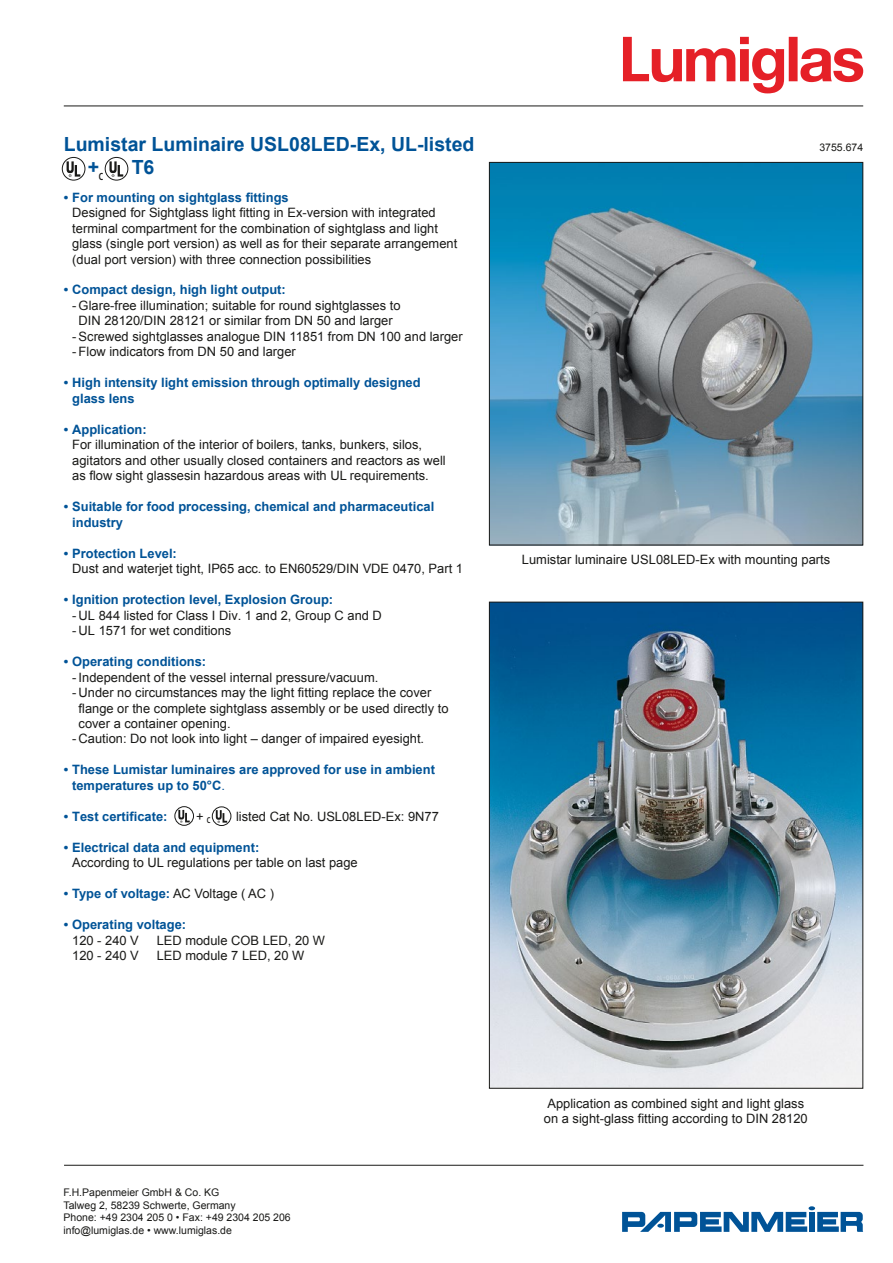
<style>
.page{position:relative;width:893px;height:1263px;background:#fff}
.page>*{position:absolute;margin:0;border:0;box-sizing:border-box;transform-origin:0 0}
.t1{font:700 19.5px/23.4px "Arial";color:#005397}
.t2{font:12.9px/15.5px "Arial";color:#1a1a18}
.t3{font:700 12.9px/15.5px "Arial";color:#005397}
.t4{font:10.5px/12.6px "Arial";color:#1a1a18}
.t5{font:700 10.05px "Frutiger";color:#1a1a18;scale:.7 1}
.t6{font:700 8.25px "Frutiger";color:#1a1a18;scale:.7 1}
.s1{font-weight:400}
.s2{font-weight:400;color:#1a1a18}
</style>
<div class="page">
<img style="left:491px;top:164px;width:370px;height:379px">
<div style="left:489px;top:162px;width:374px;height:383px;border:1px solid #1a1a18"></div>
<img style="left:491px;top:604px;width:370px;height:483px">
<div style="left:62px;top:157px;width:23px;height:24px;border:1px solid #1a1a18;border-radius:50%"></div>
<svg style="left:67px;top:161px;width:13px;height:16px"></svg>
<div style="left:105px;top:157px;width:23px;height:24px;border:1px solid #1a1a18;border-radius:50%"></div>
<svg style="left:109px;top:161px;width:14px;height:16px"></svg>
<div style="left:174px;top:806px;width:20px;height:20px;border:1px solid #1a1a18;border-radius:50%"></div>
<svg style="left:178px;top:810px;width:12px;height:13px"></svg>
<div style="left:212px;top:806px;width:19px;height:20px;border:1px solid #1a1a18;border-radius:50%"></div>
<svg style="left:216px;top:810px;width:11px;height:13px"></svg>
<hr style="left:64px;top:1165px;width:799px;height:1px;background:#1a1a18">
<svg style="left:622px;top:1206px;width:241px;height:26px"></svg>
<hr style="left:64px;top:106px;width:799px;height:1px;background:#1a1a18">
<svg style="left:623px;top:37px;width:240px;height:56px"></svg>
<h1 class="t1" style="left:88px;top:133px;width:388px;text-indent:-24px">Lumistar Luminaire USL08LED-Ex, UL-listed +</h1>
<h1 class="t1" style="left:132px;top:156px;width:24px">T6</h1>
<p class="t3" style="left:64px;top:190px;width:226px">• For mounting on sightglass fittings</p>
<p class="t2" style="left:72px;top:205px;width:386px">Designed for Sightglass light fitting in Ex-version with integrated terminal compartment for the combination of sightglass and light glass (single port version) as well as for their separate arrangement (dual port version) with three connection possibilities</p>
<p class="t3" style="left:64px;top:283px;width:224px">• Compact design, high light output:</p>
<p class="t2" style="left:72px;top:298px;width:330px;text-align:center">- Glare-free illumination; suitable for round sightglasses to<br>DIN 28120/DIN 28121 or similar from DN 50 and larger</p>
<p class="t2" style="left:72px;top:329px;width:392px">- Screwed sightglasses analogue DIN 11851 from DN 100 and larger</p>
<p class="t2" style="left:72px;top:344px;width:225px">- Flow indicators from DN 50 and larger</p>
<p class="t3" style="left:72px;top:376px;width:350px;text-indent:-9px">• High intensity light emission through optimally designed glass lens</p>
<p class="t3" style="left:64px;top:422px;width:85px">• Application:</p>
<p class="t2" style="left:72px;top:437px;width:375px">For illumination of the interior of boilers, tanks, bunkers, silos, agitators and other usually closed containers and reactors as well as flow sight glassesin hazardous areas with UL requirements.</p>
<p class="t3" style="left:72px;top:499px;width:364px;text-indent:-9px">• Suitable for food processing, chemical and pharmaceutical industry</p>
<p class="t3" style="left:64px;top:546px;width:115px">• Protection Level:</p>
<p class="t2" style="left:72px;top:561px;width:392px">Dust and waterjet tight, IP65 acc. to EN60529/DIN VDE 0470, Part 1</p>
<p class="t3" style="left:64px;top:592px;width:271px">• Ignition protection level, Explosion Group:</p>
<p class="t2" style="left:72px;top:607px;width:311px">- UL 844 listed for Class I Div. 1 and 2, Group C and D</p>
<p class="t2" style="left:72px;top:623px;width:161px">- UL 1571 for wet conditions</p>
<p class="t3" style="left:64px;top:654px;width:144px">• Operating conditions:</p>
<p class="t2" style="left:72px;top:669px;width:308px">- Independent of the vessel internal pressure/vacuum.</p>
<p class="t2" style="left:79px;top:685px;width:371px;text-indent:-6px">- Under no circumstances may the light fitting replace the cover flange or the complete sightglass assembly or be used directly to cover a container opening.</p>
<p class="t2" style="left:72px;top:731px;width:353px">- Caution: Do not look into light – danger of impaired eyesight.</p>
<p class="t3" style="left:72px;top:763px;width:364px;text-indent:-9px">• These Lumistar luminaires are approved for use in ambient temperatures up to 50°C<span class="s1">.</span></p>
<p class="t3" style="left:64px;top:809px;width:105px">• Test certificate:</p>
<p class="t2" style="left:196px;top:809px;width:9px">+</p>
<p class="t2" style="left:236px;top:809px;width:204px">listed Cat No. USL08LED-Ex: 9N77</p>
<p class="t3" style="left:64px;top:840px;width:197px">• Electrical data and equipment:</p>
<p class="t2" style="left:72px;top:855px;width:287px">According to UL regulations per table on last page</p>
<p class="t3" style="left:64px;top:886px;width:212px">• Type of voltage: <span class="s2">AC Voltage ( AC )</span></p>
<p class="t3" style="left:64px;top:917px;width:124px">• Operating voltage:</p>
<p class="t2" style="left:72px;top:933px;width:68px">120 - 240 V</p>
<p class="t2" style="left:157px;top:933px;width:170px">LED module COB LED, 20 W</p>
<p class="t2" style="left:72px;top:948px;width:68px">120 - 240 V</p>
<p class="t2" style="left:157px;top:948px;width:149px">LED module 7 LED, 20 W</p>
<p class="t5" style="left:99px;top:170px;width:8px">C</p>
<p class="t6" style="left:207px;top:815px;width:7px">C</p>
<p class="t4" style="left:819px;top:141px;width:45px">3755.674</p>
<p class="t2" style="left:522px;top:552px;width:310px">Lumistar luminaire USL08LED-Ex with mounting parts</p>
<p class="t4" style="left:64px;top:1186px;width:229px">F.H.Papenmeier GmbH &amp; Co. KG<br>Talweg 2, 58239 Schwerte, Germany<br>Phone: +49 2304 205 0 • Fax: +49 2304 205 206 info@lumiglas.de • www.lumiglas.de</p>
<p class="t2" style="left:544px;top:1096px;width:265px;line-height:15px">Application as combined sight and light glass on a sight-glass fitting according to DIN 28120</p>
</div>
